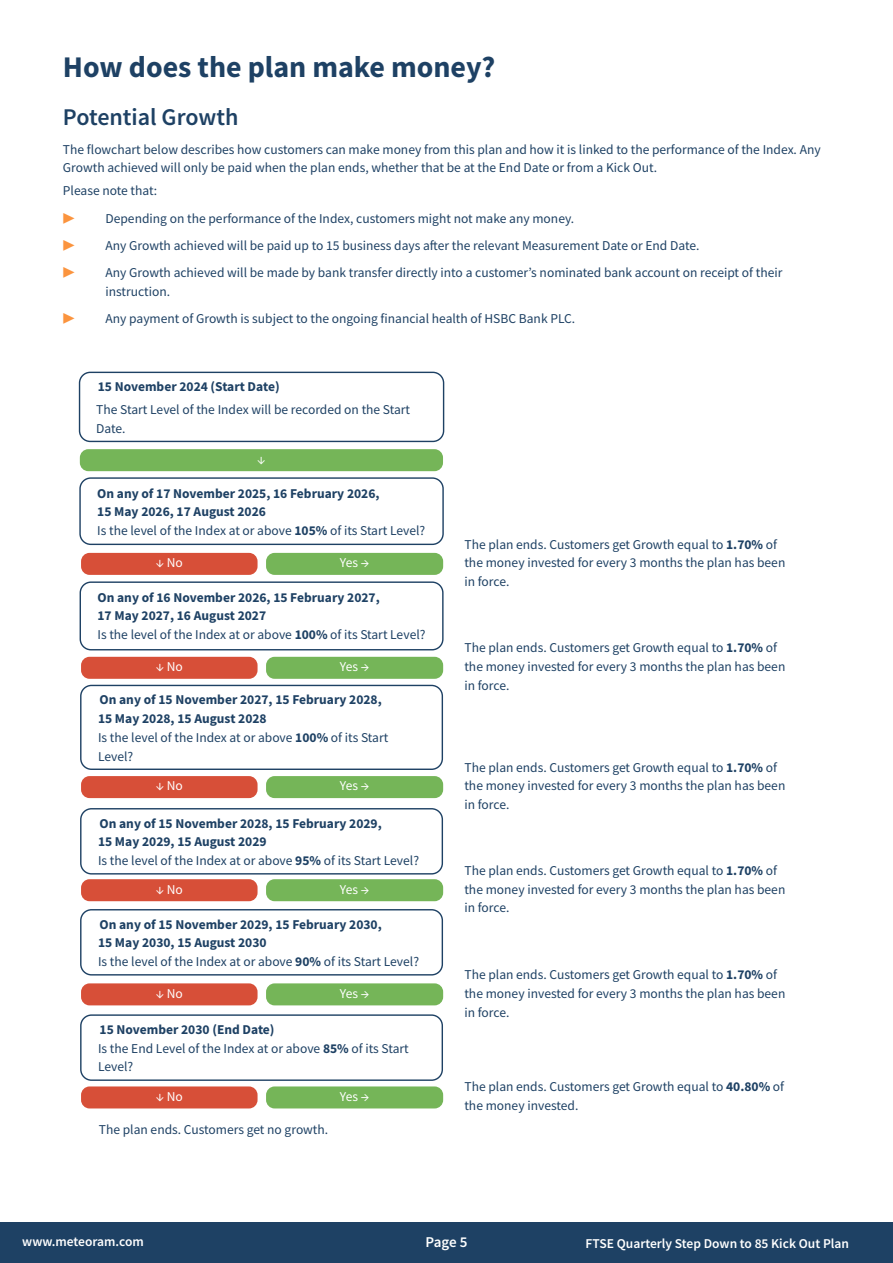
<style>
.page{position:relative;width:893px;height:1263px;background:#fff}
.page>*{position:absolute;margin:0;border:0;box-sizing:border-box;transform-origin:0 0}
.t1{font:700 30px "Source Sans Pro";color:#1e4164}
.t2{font:600 24px "Source Sans Pro";color:#1e4164}
.t3{font:600 15px "Source Sans Pro";color:#fff}
.t4{font:13.5px/18.8px "Source Sans Pro";color:#1e4164}
.t5{font:700 13.5px/18.8px "Source Sans Pro";color:#1e4164}
.t6{font:600 13.5px "Source Sans Pro";color:#fff}
.t7{font:13.5px "Source Sans Pro";color:#fff}
.t8{font:13.5px "Source Sans Pro";color:#fb943e}
.s1{font-weight:400}
.s2{font-weight:700}
</style>
<div class="page">
<div style="left:0;top:1223px;width:893px;height:40px;background:#1e4164"></div>
<div style="left:80px;top:449px;width:363px;height:22px;background:#75b558;border-radius:9px"></div>
<div style="left:79px;top:372px;width:365px;height:70px;border:1px solid #1e4164;border-radius:11px"></div>
<div style="left:79px;top:477px;width:365px;height:68px;border:1px solid #1e4164;border-radius:11px"></div>
<div style="left:80px;top:581px;width:364px;height:69px;border:1px solid #1e4164;border-radius:11px"></div>
<div style="left:80px;top:685px;width:363px;height:85px;border:1px solid #1e4164;border-radius:11px"></div>
<div style="left:80px;top:1014px;width:363px;height:67px;border:1px solid #1e4164;border-radius:11px"></div>
<div style="left:81px;top:553px;width:177px;height:22px;background:#d74f38;border-radius:9px"></div>
<div style="left:266px;top:553px;width:177px;height:22px;background:#75b558;border-radius:9px"></div>
<div style="left:81px;top:657px;width:177px;height:22px;background:#d74f38;border-radius:9px"></div>
<div style="left:266px;top:657px;width:177px;height:22px;background:#75b558;border-radius:9px"></div>
<div style="left:81px;top:776px;width:177px;height:22px;background:#d74f38;border-radius:9px"></div>
<div style="left:266px;top:776px;width:177px;height:22px;background:#75b558;border-radius:9px"></div>
<div style="left:81px;top:1086px;width:177px;height:22px;background:#d74f38;border-radius:9px"></div>
<div style="left:266px;top:1086px;width:177px;height:22px;background:#75b558;border-radius:9px"></div>
<div style="left:80px;top:808px;width:363px;height:66px;border:1px solid #1e4164;border-radius:11px"></div>
<div style="left:81px;top:879px;width:177px;height:22px;background:#d74f38;border-radius:9px"></div>
<div style="left:266px;top:879px;width:177px;height:22px;background:#75b558;border-radius:9px"></div>
<div style="left:80px;top:909px;width:363px;height:66px;border:1px solid #1e4164;border-radius:11px"></div>
<div style="left:81px;top:983px;width:177px;height:22px;background:#d74f38;border-radius:9px"></div>
<div style="left:266px;top:983px;width:177px;height:22px;background:#75b558;border-radius:9px"></div>
<h1 class="t1" style="left:63px;top:46px;width:434px">How does the plan make money?</h1>
<h2 class="t2" style="left:63px;top:101px;width:177px">Potential Growth</h2>
<p class="t4" style="left:63px;top:140px;width:759px">The flowchart below describes how customers can make money from this plan and how it is linked to the performance of the Index. Any<br>Growth achieved will only be paid when the plan ends, whether that be at the End Date or from a Kick Out.</p>
<p class="t4" style="left:63px;top:181px;width:96px">Please note that:</p>
<p class="t8" style="left:63px;top:210px;width:14px">▶</p>
<p class="t4" style="left:105px;top:209px;width:470px">Depending on the performance of the Index, customers might not make any money.</p>
<p class="t8" style="left:63px;top:237px;width:14px">▶</p>
<p class="t4" style="left:105px;top:236px;width:595px">Any Growth achieved will be paid up to 15 business days after the relevant Measurement Date or End Date.</p>
<p class="t8" style="left:63px;top:264px;width:14px">▶</p>
<p class="t4" style="left:105px;top:263px;width:678px">Any Growth achieved will be made by bank transfer directly into a customer’s nominated bank account on receipt of their instruction.</p>
<p class="t8" style="left:63px;top:310px;width:14px">▶</p>
<p class="t4" style="left:105px;top:309px;width:471px">Any payment of Growth is subject to the ongoing financial health of HSBC Bank PLC.</p>
<p class="t5" style="left:98px;top:377px;width:183px">15 November 2024 (Start Date)</p>
<p class="t4" style="left:96px;top:400px;width:315px">The Start Level of the Index will be recorded on the Start<br>Date.</p>
<p class="t7" style="left:257px;top:450px;width:10px">↓</p>
<p class="t5" style="left:97px;top:483px;width:330px">On any of 17 November 2025, 16 February 2026,<br>15 May 2026, 17 August 2026<br><span class="s1">Is the level of the Index at or above</span> 105% <span class="s1">of its Start Level?</span></p>
<p class="t7" style="left:156px;top:554px;width:29px">↓ No</p>
<p class="t7" style="left:340px;top:554px;width:31px">Yes →</p>
<p class="t5" style="left:97px;top:588px;width:330px">On any of 16 November 2026, 15 February 2027,<br>17 May 2027, 16 August 2027<br><span class="s1">Is the level of the Index at or above</span> 100% <span class="s1">of its Start Level?</span></p>
<p class="t7" style="left:156px;top:658px;width:29px">↓ No</p>
<p class="t7" style="left:340px;top:658px;width:31px">Yes →</p>
<p class="t5" style="left:98px;top:690px;width:292px">On any of 15 November 2027, 15 February 2028,<br>15 May 2028, 15 August 2028<br><span class="s1">Is the level of the Index at or above</span> 100% <span class="s1">of its Start<br>Level?</span></p>
<p class="t7" style="left:156px;top:777px;width:29px">↓ No</p>
<p class="t7" style="left:340px;top:777px;width:31px">Yes →</p>
<p class="t5" style="left:98px;top:813px;width:323px">On any of 15 November 2028, 15 February 2029,<br>15 May 2029, 15 August 2029<br><span class="s1">Is the level of the Index at or above</span> 95% <span class="s1">of its Start Level?</span></p>
<p class="t7" style="left:156px;top:880px;width:29px">↓ No</p>
<p class="t7" style="left:340px;top:880px;width:31px">Yes →</p>
<p class="t5" style="left:98px;top:914px;width:323px">On any of 15 November 2029, 15 February 2030,<br>15 May 2030, 15 August 2030<br><span class="s1">Is the level of the Index at or above</span> 90% <span class="s1">of its Start Level?</span></p>
<p class="t7" style="left:156px;top:985px;width:29px">↓ No</p>
<p class="t7" style="left:340px;top:985px;width:31px">Yes →</p>
<p class="t4" style="left:98px;top:1020px;width:312px"><span class="s2">15 November 2030 (End Date)<br></span>Is the End Level of the Index at or above <span class="s2">85%</span> of its Start<br>Level?</p>
<p class="t4" style="left:464px;top:535px;width:322px">The plan ends. Customers get Growth equal to <span class="s2">1.70%</span> of the money invested for every 3 months the plan has been in force.</p>
<p class="t4" style="left:464px;top:638px;width:322px">The plan ends. Customers get Growth equal to <span class="s2">1.70%</span> of the money invested for every 3 months the plan has been in force.</p>
<p class="t4" style="left:464px;top:758px;width:322px">The plan ends. Customers get Growth equal to <span class="s2">1.70%</span> of the money invested for every 3 months the plan has been in force.</p>
<p class="t4" style="left:464px;top:861px;width:322px">The plan ends. Customers get Growth equal to <span class="s2">1.70%</span> of the money invested for every 3 months the plan has been in force.</p>
<p class="t4" style="left:464px;top:965px;width:322px">The plan ends. Customers get Growth equal to <span class="s2">1.70%</span> of the money invested for every 3 months the plan has been in force.</p>
<p class="t7" style="left:156px;top:1088px;width:29px">↓ No</p>
<p class="t7" style="left:340px;top:1088px;width:31px">Yes →</p>
<p class="t4" style="left:464px;top:1077px;width:321px">The plan ends. Customers get Growth equal to <span class="s2">40.80%</span> of the money invested.</p>
<p class="t4" style="left:99px;top:1120px;width:231px">The plan ends. Customers get no growth.</p>
<p class="t6" style="left:22px;top:1232px;width:123px">www.meteoram.com</p>
<p class="t3" style="left:426px;top:1232px;width:43px">Page 5</p>
<p class="t6" style="left:586px;top:1235px;width:265px">FTSE Quarterly Step Down to 85 Kick Out Plan</p>
</div>
